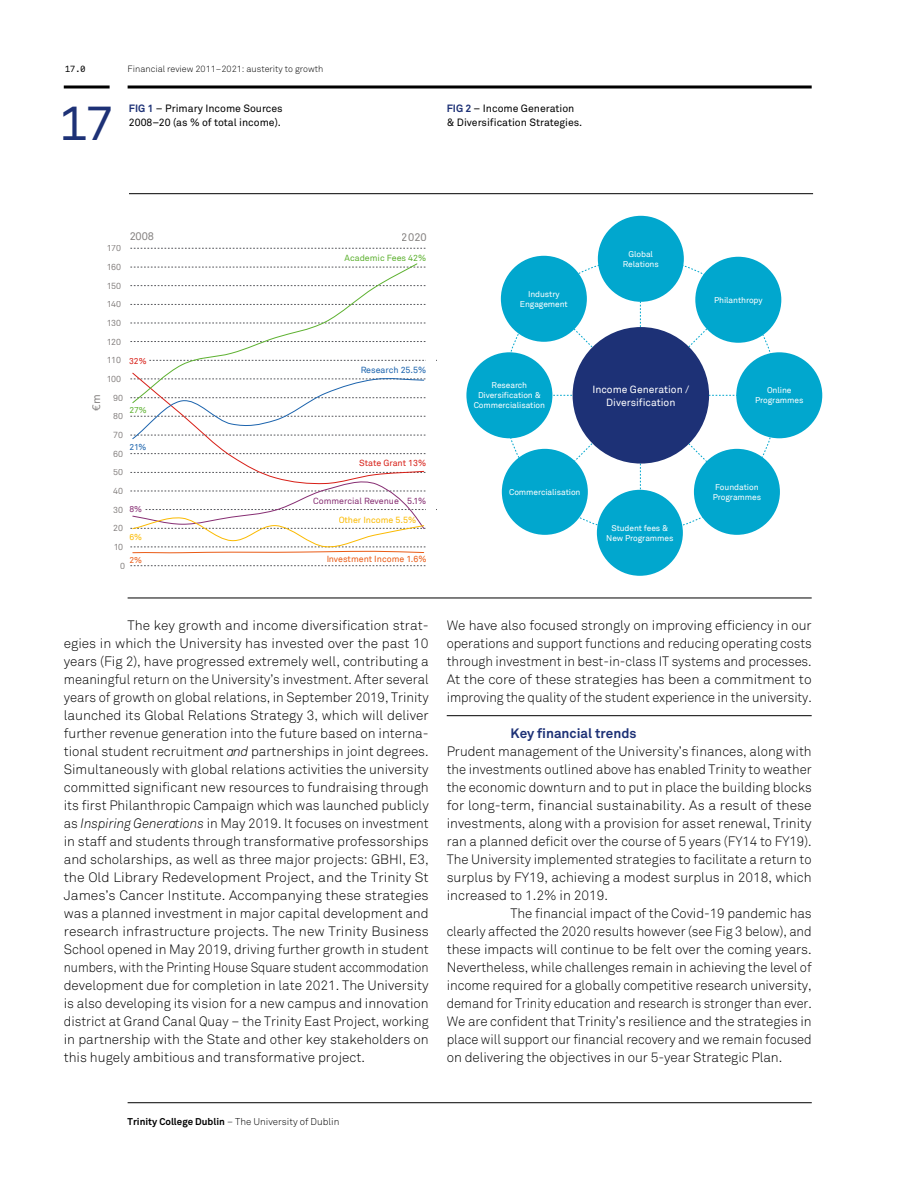
<style>
.page{position:relative;width:918px;height:1188px;background:#fff}
.page>*{position:absolute;margin:0;border:0;box-sizing:border-box;transform-origin:0 0}
.t1{font:48px "Akkurat Mono";color:#1d3176}
.t2{font:300 13.5px/18px "Akkurat";letter-spacing:-.005em;color:#000;text-align:justify}
.t3{font:300 13.5px "Akkurat";letter-spacing:-.005em;color:#000;scale:.96 1}
.t4{font:300 13.5px "Akkurat";letter-spacing:-.005em;color:#000;scale:.95 1}
.t5{font:700 13.5px "Akkurat";color:#1d3176}
.t6{font:11.1px "Akkurat";color:#878483}
.t7{font:10.5px/13.5px "Akkurat";color:#000}
.t8{font:10.35px/12.5px "Akkurat";color:#fff;text-align:center}
.t9{font:300 9.75px "Akkurat";color:#000}
.t10{font:300 9px "Akkurat";color:#000}
.t11{font:9px "Akkurat Mono";color:#000}
.t12{font:8.85px "Akkurat";color:#898584}
.t13{font:8.85px "Akkurat";color:#862d72}
.t14{font:8.85px "Akkurat";color:#ea5b16}
.t15{font:8.85px "Akkurat";color:#5db130}
.t16{font:8.85px "Akkurat";color:#fbba00}
.t17{font:8.85px "Akkurat";color:#1b63ad}
.t18{font:8.85px "Akkurat";color:#d71e16}
.t19{font:8.55px "Akkurat";color:#5db130}
.t20{font:8.55px "Akkurat";color:#d71e16}
.t21{font:8.55px "Akkurat";color:#1b63ad}
.t22{font:8.55px "Akkurat";color:#fbba00}
.t23{font:8.55px "Akkurat";color:#ea5b16}
.t24{font:8.55px "Akkurat";color:#862d72}
.t25{font:8.4px/10.1px "Akkurat";letter-spacing:-.01em;color:#fff;text-align:center}
.s1{font-weight:700;color:#1d3176}
.s2{font-style:italic}
.s3{font-weight:700}
</style>
<div class="page">
<hr style="left:128px;top:85px;width:684px;height:3px;background:#000">
<hr style="left:128px;top:1102px;width:684px;height:1px;background:#000">
<hr style="left:64px;top:85px;width:46px;height:3px;background:#000">
<svg style="left:130px;top:248px;width:296px;height:1px"></svg>
<svg style="left:130px;top:565px;width:296px;height:1px"></svg>
<svg style="left:130px;top:263px;width:296px;height:291px"></svg>
<hr style="left:447px;top:715px;width:365px;height:1px;background:#000">
<svg style="left:504px;top:259px;width:273px;height:273px"></svg>
<div style="left:573px;top:327px;width:136px;height:137px;background:#1d3176;border-radius:50%"></div>
<div style="left:695px;top:257px;width:86px;height:86px;background:#01a7ce;border-radius:50%"></div>
<div style="left:736px;top:352px;width:86px;height:86px;background:#01a7ce;border-radius:50%"></div>
<div style="left:466px;top:352px;width:86px;height:86px;background:#01a7ce;border-radius:50%"></div>
<div style="left:694px;top:449px;width:86px;height:86px;background:#01a7ce;border-radius:50%"></div>
<div style="left:502px;top:449px;width:86px;height:86px;background:#01a7ce;border-radius:50%"></div>
<div style="left:597px;top:490px;width:86px;height:86px;background:#01a7ce;border-radius:50%"></div>
<div style="left:501px;top:256px;width:86px;height:86px;background:#01a7ce;border-radius:50%"></div>
<div style="left:598px;top:216px;width:86px;height:86px;background:#01a7ce;border-radius:50%"></div>
<hr style="left:128px;top:598px;width:684px;height:1px;background:#000">
<hr style="left:129px;top:193px;width:684px;height:1px;background:#000">
<p class="t11" style="left:65px;top:63px;width:22px">17.0</p>
<p class="t10" style="left:128px;top:64px;width:197px">Financial review 2011–2021: austerity to growth</p>
<h1 class="t1" style="left:58px;top:94px;width:57px">17</h1>
<p class="t7" style="left:129px;top:102px;width:155px"><span class="s1">FIG 1</span> – Primary Income Sources<br>2008–20 (as % of total income).</p>
<p class="t7" style="left:447px;top:102px;width:137px"><span class="s1">FIG 2</span> – Income Generation &amp; Diversification Strategies.</p>
<p class="t12" style="left:106px;top:243px;width:16px">170</p>
<p class="t12" style="left:106px;top:262px;width:16px">160</p>
<p class="t12" style="left:106px;top:280px;width:16px">150</p>
<p class="t12" style="left:106px;top:299px;width:16px">140</p>
<p class="t12" style="left:106px;top:318px;width:16px">130</p>
<p class="t12" style="left:106px;top:336px;width:16px">120</p>
<p class="t12" style="left:106px;top:355px;width:16px">110</p>
<p class="t12" style="left:106px;top:374px;width:16px">100</p>
<p class="t6" style="left:129px;top:230px;width:26px">2008</p>
<p class="t20" style="left:129px;top:356px;width:19px">32%</p>
<p class="t6" style="left:90px;top:411px;width:18px;rotate:-90deg">€m</p>
<p class="t12" style="left:113px;top:392px;width:11px">90</p>
<p class="t19" style="left:129px;top:405px;width:19px">27%</p>
<p class="t12" style="left:113px;top:411px;width:11px">80</p>
<p class="t12" style="left:113px;top:430px;width:11px">70</p>
<p class="t21" style="left:129px;top:442px;width:19px">21%</p>
<p class="t12" style="left:113px;top:448px;width:11px">60</p>
<p class="t12" style="left:113px;top:467px;width:11px">50</p>
<p class="t12" style="left:113px;top:486px;width:11px">40</p>
<p class="t24" style="left:129px;top:504px;width:14px">8%</p>
<p class="t12" style="left:113px;top:504px;width:11px">30</p>
<p class="t12" style="left:113px;top:523px;width:11px">20</p>
<p class="t22" style="left:129px;top:532px;width:14px">6%</p>
<p class="t12" style="left:113px;top:542px;width:11px">10</p>
<p class="t23" style="left:129px;top:555px;width:14px">2%</p>
<p class="t12" style="left:120px;top:560px;width:6px">0</p>
<p class="t6" style="left:402px;top:230px;width:26px">2020</p>
<p class="t15" style="left:345px;top:252px;width:83px">Academic Fees 42%</p>
<p class="t17" style="left:360px;top:365px;width:67px">Research 25.5%</p>
<p class="t18" style="left:359px;top:458px;width:69px">State Grant 13%</p>
<p class="t13" style="left:313px;top:495px;width:115px">Commercial Revenue 5.1%</p>
<p class="t16" style="left:339px;top:514px;width:79px">Other Income 5.5%</p>
<p class="t14" style="left:326px;top:554px;width:102px">Investment Income 1.6%</p>
<p class="t25" style="left:520px;top:289px;width:49px">Industry<br>Engagement</p>
<p class="t25" style="left:623px;top:249px;width:38px">Global<br>Relations</p>
<p class="t25" style="left:714px;top:295px;width:50px">Philanthropy</p>
<p class="t25" style="left:474px;top:381px;width:73px">Research<br>Diversification &amp;<br>Commercialisation</p>
<p class="t8" style="left:592px;top:384px;width:98px">Income Generation /<br>Diversification</p>
<p class="t25" style="left:755px;top:386px;width:50px">Online<br>Programmes</p>
<p class="t25" style="left:509px;top:487px;width:73px">Commercialisation</p>
<p class="t25" style="left:606px;top:523px;width:69px">Student fees &amp;<br>New Programmes</p>
<p class="t25" style="left:713px;top:482px;width:50px">Foundation<br>Programmes</p>
<p class="t2" style="left:64px;top:617px;width:366px;text-indent:64px">The key growth and income diversification strat&shy;egies in which the University has invested over the past 10 years (Fig 2), have progressed extremely well, contributing a meaningful return on the University’s investment. After several years of growth on global relations, in September 2019, Trinity launched its Global Relations Strategy 3, which will deliver further revenue generation into the future based on interna&shy;tional student recruitment <span class="s2">and</span> partnerships in joint degrees.<br>Simultaneously with global relations activities the university committed significant new resources to fundraising through its first Philanthropic Campaign which was launched publicly as <span class="s2">Inspiring Generations</span> in May 2019. It focuses on investment in staff and students through transformative professorships and scholarships, as well as three major projects: GBHI, E3, the Old Library Redevelopment Project, and the Trinity St James’s Cancer Institute. Accompanying these strategies was a planned investment in major capital development and research infrastructure projects. The new Trinity Business School opened in May 2019, driving further growth in student numbers, with the Printing House Square student accommodation development due for completion in late 2021. The University is also developing its vision for a new campus and innovation district at Grand Canal Quay – the Trinity East Project, working in partnership with the State and other key stakeholders on this hugely ambitious and transformative project.</p>
<p class="t2" style="left:447px;top:617px;width:367px">We have also focused strongly on improving efficiency in our operations and support functions and reducing operating costs through investment in best-in-class IT systems and processes.<br>At the core of these strategies has been a commitment to improving the quality of the student experience in the university.</p>
<p class="t5" style="left:511px;top:725px;width:127px">Key financial trends</p>
<p class="t2" style="left:447px;top:743px;width:366px">Prudent management of the University’s finances, along with</p>
<p class="t2" style="left:447px;top:761px;width:366px">the investments outlined above has enabled Trinity to weather</p>
<p class="t2" style="left:447px;top:779px;width:366px">the economic downturn and to put in place the building blocks</p>
<p class="t2" style="left:447px;top:797px;width:366px">for long-term, financial sustainability. As a result of these</p>
<p class="t2" style="left:447px;top:815px;width:366px">investments, along with a provision for asset renewal, Trinity</p>
<p class="t2" style="left:447px;top:833px;width:366px">ran a planned deficit over the course of 5 years (FY14 to FY19).</p>
<p class="t2" style="left:447px;top:851px;width:366px">The University implemented strategies to facilitate a return to</p>
<p class="t2" style="left:447px;top:869px;width:366px">surplus by FY19, achieving a modest surplus in 2018, which</p>
<p class="t2" style="left:447px;top:887px;width:163px">increased to 1.2% in 2019.</p>
<p class="t2" style="left:511px;top:905px;width:303px">The financial impact of the Covid-19 pandemic has</p>
<p class="t3" style="left:447px;top:923px;width:382px">clearly affected the 2020 results however (see Fig 3 below), and</p>
<p class="t2" style="left:447px;top:941px;width:366px">these impacts will continue to be felt over the coming years.</p>
<p class="t2" style="left:447px;top:959px;width:366px">Nevertheless, while challenges remain in achieving the level of</p>
<p class="t2" style="left:447px;top:977px;width:366px">income required for a globally competitive research university,</p>
<p class="t4" style="left:447px;top:995px;width:386px">demand for Trinity education and research is stronger than ever.</p>
<p class="t2" style="left:447px;top:1013px;width:366px">We are confident that Trinity’s resilience and the strategies in</p>
<p class="t3" style="left:447px;top:1031px;width:382px">place will support our financial recovery and we remain focused</p>
<p class="t2" style="left:447px;top:1049px;width:337px">on delivering the objectives in our 5-year Strategic Plan.</p>
<p class="t9" style="left:128px;top:1116px;width:213px"><span class="s3">Trinity College Dublin</span> – The University of Dublin</p>
</div>
